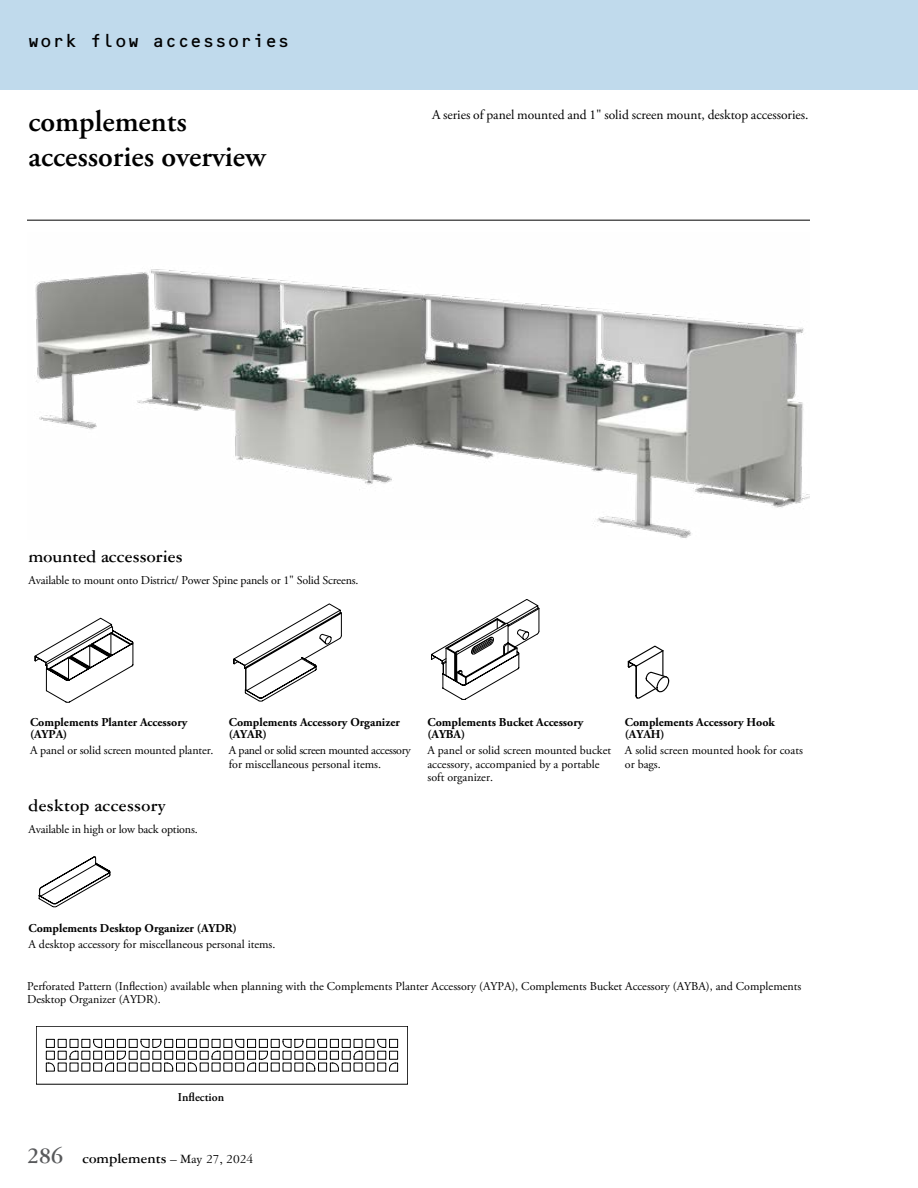
<style>
.page{position:relative;width:918px;height:1188px;background:#fff}
.page>*{position:absolute;margin:0;border:0;box-sizing:border-box;transform-origin:0 0}
.t1{font:600 30px/34.5px "Adobe Garamond Pro";color:#000}
.t2{font:700 18px "Garamond Three";color:#000}
.t3{font:18px "OCRB Std";letter-spacing:-.025em;color:#000}
.t4{font:700 15px "Garamond Three";color:#000}
.t5{font:13.5px "Adobe Garamond Pro";color:#000}
.t6{font:12px/13.5px "Adobe Garamond Pro";color:#000}
.t7{font:700 12px/12px "Adobe Garamond Pro";color:#000}
.t8{font:600 12px "Adobe Garamond Pro";color:#000}
.s1{font-size:24px;color:#58595b}
.s2{font-weight:400;font-size:13.5px}
</style>
<div class="page">
<div style="left:0;top:0;width:918px;height:90px;background:#c0daec"></div>
<hr style="left:27px;top:220px;width:783px;height:1px;background:#000">
<img style="left:35px;top:269px;width:775px;height:269px">
<svg style="left:35px;top:618px;width:98px;height:85px"></svg>
<svg style="left:39px;top:856px;width:71px;height:51px"></svg>
<svg style="left:233px;top:604px;width:109px;height:97px"></svg>
<svg style="left:431px;top:599px;width:109px;height:101px"></svg>
<svg style="left:628px;top:646px;width:41px;height:53px"></svg>
<svg style="left:36px;top:1026px;width:372px;height:58px"></svg>
<h2 class="t3" style="left:27px;top:31px;width:265px">work flow accessories</h2>
<h1 class="t1" style="left:28px;top:105px;width:240px">complements accessories overview</h1>
<p class="t5" style="left:432px;top:107px;width:378px">A series of panel mounted and 1" solid screen mount, desktop accessories.</p>
<h2 class="t2" style="left:28px;top:546px;width:156px">mounted accessories</h2>
<p class="t6" style="left:28px;top:574px;width:332px">Available to mount onto District/ Power Spine panels or 1" Solid Screens.</p>
<p class="t7" style="left:30px;top:716px;width:159px">Complements Planter Accessory (AYPA)</p>
<p class="t6" style="left:30px;top:744px;width:185px">A panel or solid screen mounted planter.</p>
<h2 class="t2" style="left:28px;top:795px;width:139px">desktop accessory</h2>
<p class="t6" style="left:28px;top:823px;width:171px">Available in high or low back options.</p>
<p class="t7" style="left:229px;top:716px;width:173px">Complements Accessory Organizer (AYAR)</p>
<p class="t6" style="left:229px;top:744px;width:183px">A panel or solid screen mounted accessory for miscellaneous personal items.</p>
<p class="t7" style="left:427px;top:716px;width:158px">Complements Bucket Accessory (AYBA)</p>
<p class="t6" style="left:427px;top:744px;width:185px">A panel or solid screen mounted bucket accessory, accompanied by a portable soft organizer.</p>
<p class="t7" style="left:625px;top:716px;width:152px">Complements Accessory Hook (AYAH)</p>
<p class="t6" style="left:625px;top:744px;width:180px">A solid screen mounted hook for coats or bags.</p>
<p class="t7" style="left:28px;top:922px;width:210px">Complements Desktop Organizer (AYDR)</p>
<p class="t6" style="left:28px;top:938px;width:249px">A desktop accessory for miscellaneous personal items.</p>
<p class="t6" style="left:27px;top:980px;width:776px">Perforated Pattern (Inflection) available when planning with the Complements Planter Accessory (AYPA), Complements Bucket Accessory (AYBA), and Complements<br>Desktop Organizer (AYDR).</p>
<p class="t8" style="left:178px;top:1091px;width:48px">Inflection</p>
<p class="t4" style="left:27px;top:1150px;width:228px"><span class="s1">286</span> complements <span class="s2">– May 27, 2024</span></p>
</div>
